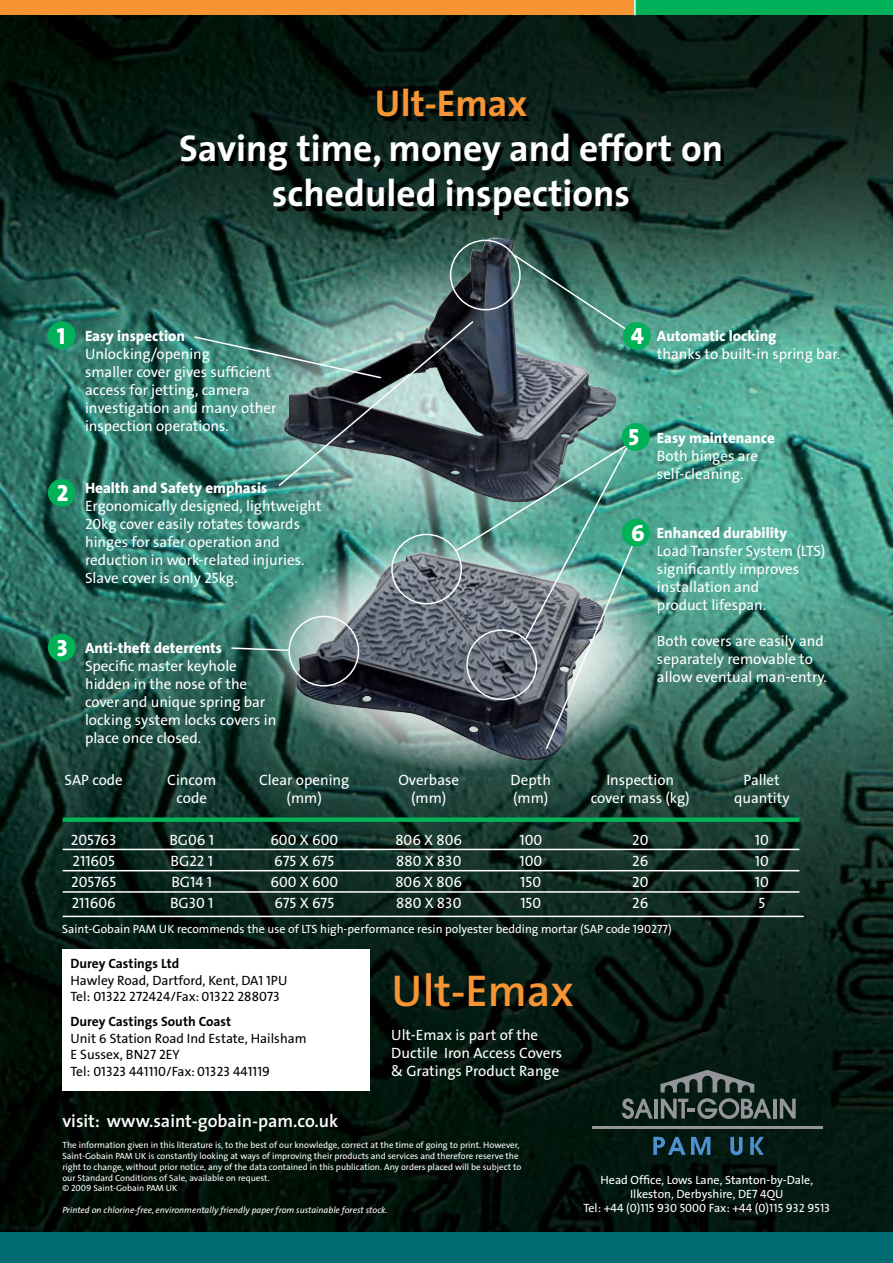
<style>
.page{position:relative;width:893px;height:1263px;background:#fff}
.page>*{position:absolute;margin:0;border:0;box-sizing:border-box;transform-origin:0 0}
.t1{font:600 44.85px "The Sans";color:#f79434}
.t2{font:700 37.5px/45px "The Sans";color:#fff;text-align:center}
.t3{font:700 37.5px "The Sans";color:#f79434}
.t4{font:23.55px "The Sans Extra Bold Caps";color:#fff}
.t5{font:600 18px "The Sans";color:#fff}
.t6{font:15px/18px "The Sans B5 Plain";color:#fff}
.t7{font:15px "The Sans Caps";color:#fff}
.t8{font:800 15px "The Sans";color:#fff}
.t9{font:13.5px/16.5px "The Sans B5 Plain";color:#000}
.t10{font:13.5px "The Sans Caps";color:#000}
.t11{font:700 13.5px "The Sans";color:#000}
.t12{font:12px/14.4px "The Sans B5 Plain";color:#fff;text-align:center}
.t13{font:12px "The Sans Caps";color:#fff}
.t14{font:10.5px "The Sans B5 Plain";color:#000}
.t15{font:9px/10.8px "The Sans B5 Plain";color:#fff}
.t16{font:italic 9px "The Sans";color:#fff}
.s1{font-family:"The Sans Extra Bold Caps";font-weight:400;font-size:23.55px}
.s2{font-family:"The Sans Caps"}
.s3{font-family:"The Sans B5 Plain"}
</style>
<div class="page">
<img style="left:0;top:15px;width:893px;height:1217px">
<div style="left:0;top:0;width:636px;height:15px;background:#f79434"></div>
<div style="left:635px;top:0;width:258px;height:15px;background:#00b15a"></div>
<svg style="left:634px;top:0;width:2px;height:15px"></svg>
<div style="left:48px;top:321px;width:28px;height:28px;background:#00b15a;border-radius:50%"></div>
<div style="left:0;top:1232px;width:893px;height:31px;background:#006a71"></div>
<svg style="left:266px;top:531px;width:395px;height:240px;background:#4f766e"></svg>
<img style="left:501px;top:238px;width:82px;height:15px">
<div style="left:623px;top:322px;width:28px;height:28px;background:#00b15a;border-radius:50%"></div>
<div style="left:48px;top:634px;width:28px;height:27px;background:#00b15a;border-radius:50%"></div>
<div style="left:622px;top:519px;width:28px;height:28px;background:#00b15a;border-radius:50%"></div>
<div style="left:63px;top:817px;width:736px;height:5px;background:#00b15a"></div>
<hr style="left:63px;top:849px;width:736px;height:1px;background:#fff">
<hr style="left:63px;top:870px;width:736px;height:1px;background:#fff">
<hr style="left:63px;top:891px;width:736px;height:2px;background:#fff">
<hr style="left:63px;top:916px;width:741px;height:1px;background:#fff">
<div style="left:48px;top:479px;width:28px;height:28px;background:#00b15a;border-radius:50%"></div>
<img style="left:193px;top:253px;width:446px;height:498px">
<div style="left:622px;top:423px;width:28px;height:28px;background:#00b15a;border-radius:50%"></div>
<div style="left:62px;top:949px;width:308px;height:142px;background:#fff"></div>
<hr style="left:592px;top:1126px;width:230px;height:3px;background:#939598">
<svg style="left:622px;top:1098px;width:31px;height:21px"></svg>
<hr style="left:654px;top:1099px;width:4px;height:19px;background:#939598">
<hr style="left:773px;top:1099px;width:4px;height:19px;background:#939598">
<svg style="left:660px;top:1070px;width:94px;height:22px;background:#3c4946"></svg>
<svg style="left:661px;top:1098px;width:110px;height:21px;background:#424f4c"></svg>
<svg style="left:780px;top:1098px;width:16px;height:20px"></svg>
<svg style="left:653px;top:1137px;width:57px;height:18px"></svg>
<svg style="left:730px;top:1137px;width:13px;height:18px"></svg>
<svg style="left:750px;top:1137px;width:14px;height:18px"></svg>
<h2 class="t3" style="left:375px;top:72px;width:154px">Ult-Emax</h2>
<h2 class="t2" style="left:179px;top:125px;width:546px">Saving time, money and effort on scheduled inspections</h2>
<p class="t8" style="left:57px;top:323px;width:130px"><span class="s1">1</span> Easy inspection</p>
<p class="t6" style="left:85px;top:345px;width:193px">Unlocking/opening<br>smaller cover gives sufficient access for jetting, camera investigation and many other inspection operations.</p>
<h3 class="t4" style="left:57px;top:474px;width:13px">2</h3>
<p class="t8" style="left:85px;top:475px;width:184px">Health and Safety emphasis</p>
<p class="t6" style="left:85px;top:497px;width:238px">Ergonomically designed, lightweight <span class="s2">20</span>kg cover easily rotates towards hinges for safer operation and reduction in work-related injuries.<br>Slave cover is only <span class="s2">25</span>kg.</p>
<h3 class="t4" style="left:57px;top:628px;width:12px">3</h3>
<p class="t8" style="left:85px;top:635px;width:139px">Anti-theft deterrents</p>
<p class="t6" style="left:85px;top:657px;width:193px">Specific master keyhole hidden in the nose of the cover and unique spring bar locking system locks covers in place once closed.</p>
<h3 class="t4" style="left:631px;top:316px;width:15px">4</h3>
<p class="t8" style="left:657px;top:324px;width:121px">Automatic locking</p>
<p class="t6" style="left:657px;top:346px;width:185px">thanks to built-in spring bar.</p>
<h3 class="t4" style="left:629px;top:417px;width:12px">5</h3>
<p class="t8" style="left:657px;top:425px;width:119px">Easy maintenance</p>
<p class="t6" style="left:657px;top:447px;width:103px">Both hinges are self-cleaning.</p>
<h3 class="t4" style="left:631px;top:513px;width:15px">6</h3>
<p class="t8" style="left:657px;top:520px;width:132px">Enhanced durability</p>
<p class="t6" style="left:657px;top:542px;width:170px">Load Transfer System (LTS) significantly improves installation and<br>product lifespan.</p>
<p class="t6" style="left:657px;top:632px;width:171px">Both covers are easily and separately removable to allow eventual man-entry.</p>
<p class="t6" style="left:65px;top:772px;width:60px">SAP code</p>
<p class="t6" style="left:167px;top:772px;width:50px">Cincom</p>
<p class="t6" style="left:259px;top:772px;width:92px">Clear opening</p>
<p class="t6" style="left:398px;top:772px;width:62px">Overbase</p>
<p class="t6" style="left:511px;top:772px;width:42px">Depth</p>
<p class="t6" style="left:606px;top:772px;width:69px">Inspection</p>
<p class="t6" style="left:744px;top:772px;width:38px">Pallet</p>
<p class="t6" style="left:177px;top:790px;width:32px">code</p>
<p class="t6" style="left:287px;top:790px;width:37px">(mm)</p>
<p class="t6" style="left:411px;top:790px;width:37px">(mm)</p>
<p class="t6" style="left:513px;top:790px;width:37px">(mm)</p>
<p class="t6" style="left:591px;top:790px;width:101px">cover mass (kg)</p>
<p class="t6" style="left:734px;top:790px;width:57px">quantity</p>
<p class="t7" style="left:71px;top:828px;width:47px">205763</p>
<p class="t7" style="left:169px;top:828px;width:46px">BG06 1</p>
<p class="t7" style="left:270px;top:828px;width:69px">600 X 600</p>
<p class="t7" style="left:395px;top:828px;width:68px">806 X 806</p>
<p class="t7" style="left:519px;top:828px;width:24px">100</p>
<p class="t7" style="left:632px;top:828px;width:18px">20</p>
<p class="t7" style="left:755px;top:828px;width:16px">10</p>
<p class="t7" style="left:73px;top:849px;width:44px">211605</p>
<p class="t7" style="left:171px;top:849px;width:44px">BG22 1</p>
<p class="t7" style="left:274px;top:849px;width:61px">675 X 675</p>
<p class="t7" style="left:396px;top:849px;width:67px">880 X 830</p>
<p class="t7" style="left:519px;top:849px;width:24px">100</p>
<p class="t7" style="left:632px;top:849px;width:18px">26</p>
<p class="t7" style="left:755px;top:849px;width:16px">10</p>
<p class="t7" style="left:71px;top:870px;width:47px">205765</p>
<p class="t7" style="left:171px;top:870px;width:42px">BG14 1</p>
<p class="t7" style="left:270px;top:870px;width:69px">600 X 600</p>
<p class="t7" style="left:395px;top:870px;width:68px">806 X 806</p>
<p class="t7" style="left:520px;top:870px;width:22px">150</p>
<p class="t7" style="left:632px;top:870px;width:18px">20</p>
<p class="t7" style="left:755px;top:870px;width:16px">10</p>
<p class="t7" style="left:72px;top:891px;width:46px">211606</p>
<p class="t7" style="left:170px;top:891px;width:45px">BG30 1</p>
<p class="t7" style="left:274px;top:891px;width:61px">675 X 675</p>
<p class="t7" style="left:396px;top:891px;width:67px">880 X 830</p>
<p class="t7" style="left:520px;top:891px;width:22px">150</p>
<p class="t7" style="left:632px;top:891px;width:18px">26</p>
<p class="t7" style="left:758px;top:891px;width:8px">5</p>
<p class="t12" style="left:62px;top:922px;width:611px">Saint-Gobain PAM UK recommends the use of LTS high-performance resin polyester bedding mortar (SAP code <span class="s2">190277</span>)</p>
<p class="t11" style="left:71px;top:952px;width:110px">Durey Castings Ltd</p>
<p class="t9" style="left:71px;top:972px;width:218px">Hawley Road, Dartford, Kent, DA<span class="s2">1 1</span>PU</p>
<p class="t10" style="left:71px;top:985px;width:211px"><span class="s3">Tel:</span> 01322 272424/<span class="s3">Fax</span>: 01322 288073</p>
<p class="t11" style="left:71px;top:1010px;width:162px">Durey Castings South Coast</p>
<p class="t9" style="left:71px;top:1030px;width:238px">Unit 6 Station Road Ind Estate, Hailsham<br>E Sussex, <span class="s2">BN27 2EY</span></p>
<p class="t10" style="left:71px;top:1060px;width:201px"><span class="s3">Tel:</span> 01323 441110/<span class="s3">Fax</span>: 01323 441119</p>
<p class="t14" style="left:71px;top:965px;width:63px">Dealer Stamp</p>
<h1 class="t1" style="left:392px;top:953px;width:184px">Ult-Emax</h1>
<p class="t6" style="left:391px;top:1027px;width:172px">Ult-Emax is part of the<br>Ductile Iron Access Covers &amp; Gratings Product Range</p>
<p class="t5" style="left:62px;top:1105px;width:277px">visit: www.saint-gobain-pam.co.uk</p>
<p class="t15" style="left:62px;top:1140px;width:461px">The information given in this literature is, to the best of our knowledge, correct at the time of going to print. However, Saint-Gobain PAM UK is constantly looking at ways of improving their products and services and therefore reserve the right to change, without prior notice, any of the data contained in this publication. Any orders placed will be subject to our Standard Conditions of Sale, available on request.<br>© <span class="s2">2009</span> Saint-Gobain PAM UK</p>
<p class="t16" style="left:62px;top:1202px;width:326px">Printed on chlorine-free, environmentally friendly paper from sustainable forest stock.</p>
<p class="t12" style="left:601px;top:1173px;width:214px">Head Office, Lows Lane, Stanton-by-Dale,<br>Ilkeston, Derbyshire, DE<span class="s2">7 4</span>QU</p>
<p class="t13" style="left:583px;top:1198px;width:248px"><span class="s3">Tel:</span> +44 (0)115 930 5000 <span class="s3">Fax:</span> +44 (0)115 932 9513</p>
</div>
